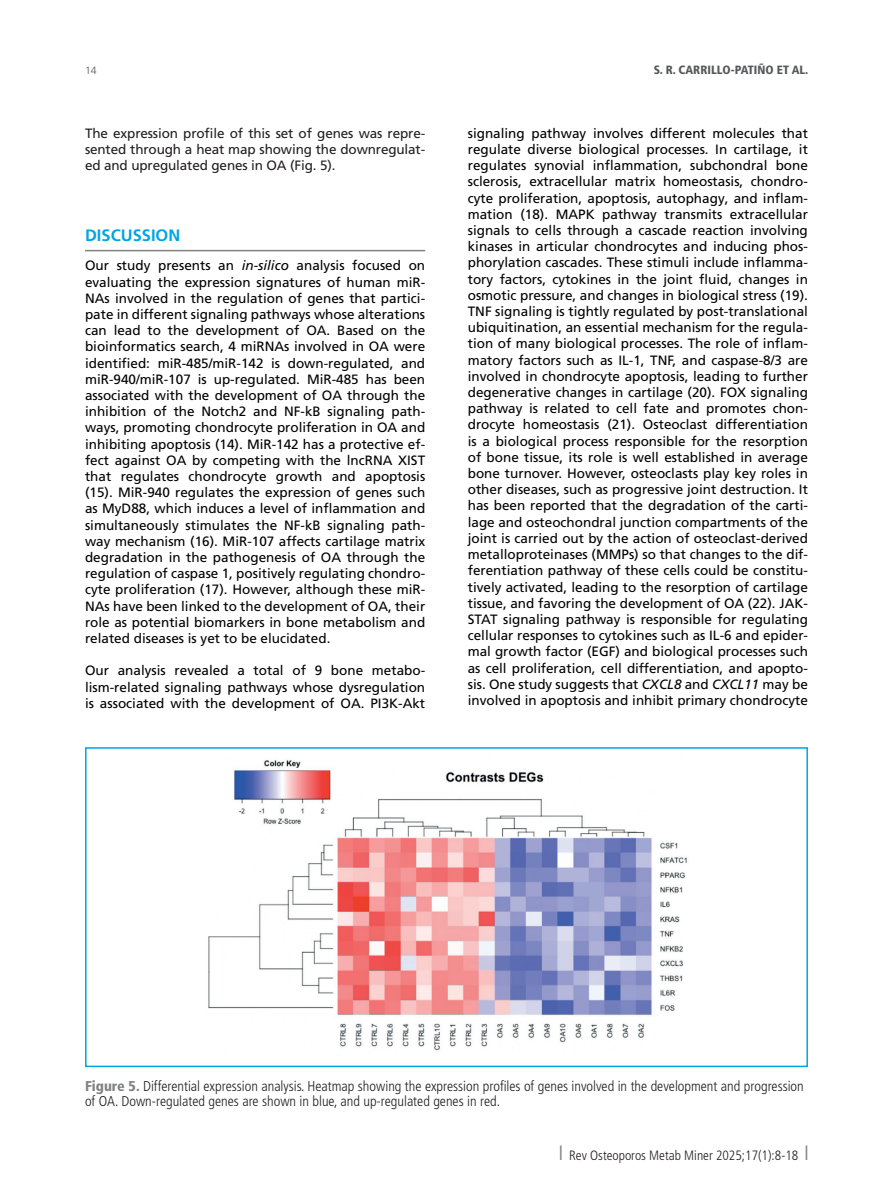
<style>
.page{position:relative;width:893px;height:1191px;background:#fff}
.page>*{position:absolute;margin:0;border:0;box-sizing:border-box;transform-origin:0 0}
.Ladillo_1{font:700 16.5px "Frutiger LT Pro";color:#00a5e3}
.FIGURA_NÚMERO{font:300 condensed 14.25px/15.8px "Frutiger LT Pro";color:#231f20}
.BASE_TEXTO_ROOM{font:13.5px/16.2px "Frutiger LT Pro";color:#000;text-align:justify}
.BASE_TEXTO_ROOM-2{font:13.5px/16.2px "Frutiger LT Pro";letter-spacing:-.01em;color:#231f20;text-align:justify}
.t1{font:300 condensed 13.5px "Frutiger LT Pro";color:#231f20}
.t2{font:900 condensed 12px "Frutiger LT Pro";color:#57585a}
.t3{font:300 10.5px "Frutiger LT Pro";color:#57585a}
.s1{font-style:italic}
.s2{font-weight:900;color:#808285}
.s3{color:#808285}
</style>
<div class="page">
<hr style="left:85px;top:250px;width:340px;height:1px;background:#808285">
<img style="left:208px;top:760px;width:479px;height:291px">
<div style="left:85px;top:747px;width:723px;height:320px;border:2px solid #00a5e3"></div>
<p class="t3" style="left:85px;top:64px;width:13px">14</p>
<p class="t2" style="left:654px;top:62px;width:40px">S. R. CARRILLO</p>
<p class="t2" style="left:731px;top:62px;width:79px">-PATI ÑO ET AL.</p>
<p class="BASE_TEXTO_ROOM-2" style="left:85px;top:125px;width:342px">The expression profile of this set of genes was repre&shy;sented through a heat map showing the downregulat&shy;ed and upregulated genes in OA (Fig. 5).</p>
<p class="Ladillo_1" style="left:85px;top:226px;width:97px">DISCUSSION</p>
<p class="BASE_TEXTO_ROOM" style="left:85px;top:257px;width:342px">Our study presents an <span class="s1">in-silico</span> analysis focused on evaluating the expression signatures of human miR-NAs involved in the regulation of genes that partici&shy;pate in different signaling pathways whose alterations can lead to the development of OA. Based on the bioinformatics search, 4 miRNAs involved in OA were identified: miR-485/miR-142 is down-regulated, and miR-940/miR-107 is up-regulated. MiR-485 has been associated with the development of OA through the inhibition of the Notch2 and NF-kB signaling path&shy;ways, promoting chondrocyte proliferation in OA and inhibiting apoptosis (14). MiR-142 has a protective ef&shy;fect against OA by competing with the lncRNA XIST that regulates chondrocyte growth and apoptosis (15). MiR-940 regulates the expression of genes such as MyD88, which induces a level of inflammation and simultaneously stimulates the NF-kB signaling path&shy;way mechanism (16). MiR-107 affects cartilage matrix degradation in the pathogenesis of OA through the regulation of caspase 1, positively regulating chondro&shy;cyte proliferation (17). However, although these miR-NAs have been linked to the development of OA, their role as potential biomarkers in bone metabolism and related diseases is yet to be elucidated.</p>
<p class="BASE_TEXTO_ROOM" style="left:85px;top:662px;width:342px">Our analysis revealed a total of 9 bone metabo&shy;lism-related signaling pathways whose dysregulation is associated with the development of OA. PI3K-Akt</p>
<p class="BASE_TEXTO_ROOM" style="left:468px;top:125px;width:342px">signaling pathway involves different molecules that regulate diverse biological processes. In cartilage, it regulates synovial inflammation, subchondral bone sclerosis, extracellular matrix homeostasis, chondro&shy;cyte proliferation, apoptosis, autophagy, and inflam&shy;mation (18). MAPK pathway transmits extracellular signals to cells through a cascade reaction involving kinases in articular chondrocytes and inducing phos&shy;phorylation cascades. These stimuli include inflamma&shy;tory factors, cytokines in the joint fluid, changes in osmotic pressure, and changes in biological stress (19).<br>TNF signaling is tightly regulated by post-translational ubiquitination, an essential mechanism for the regula&shy;tion of many biological processes. The role of inflam&shy;matory factors such as IL-1, TNF, and caspase-8/3 are involved in chondrocyte apoptosis, leading to further degenerative changes in cartilage (20). FOX signaling pathway is related to cell fate and promotes chon&shy;drocyte homeostasis (21). Osteoclast differentiation is a biological process responsible for the resorption of bone tissue, its role is well established in average bone turnover. However, osteoclasts play key roles in other diseases, such as progressive joint destruction. It has been reported that the degradation of the carti&shy;lage and osteochondral junction compartments of the joint is carried out by the action of osteoclast-derived metalloproteinases (MMPs) so that changes to the dif&shy;ferentiation pathway of these cells could be constitu&shy;tively activated, leading to the resorption of cartilage tissue, and favoring the development of OA (22). JAK-STAT signaling pathway is responsible for regulating cellular responses to cytokines such as IL-6 and epider&shy;mal growth factor (EGF) and biological processes such as cell proliferation, cell differentiation, and apopto&shy;sis. One study suggests that <span class="s1">CXCL8</span> and <span class="s1">CXCL11</span> may be involved in apoptosis and inhibit primary chondrocyte</p>
<p class="FIGURA_NÚMERO" style="left:85px;top:1078px;width:720px"><span class="s2">FIGURE 5.</span> Differential expression analysis. Heatmap showing the expression profiles of genes involved in the development and progression of OA. Down-regulated genes are shown in blue, and up-regulated genes in red.</p>
<p class="t1" style="left:560px;top:1147px;width:250px"><span class="s3">❘</span> Rev Osteoporos Metab Miner 2025;17(1):8-18 <span class="s3">❘</span></p>
</div>
